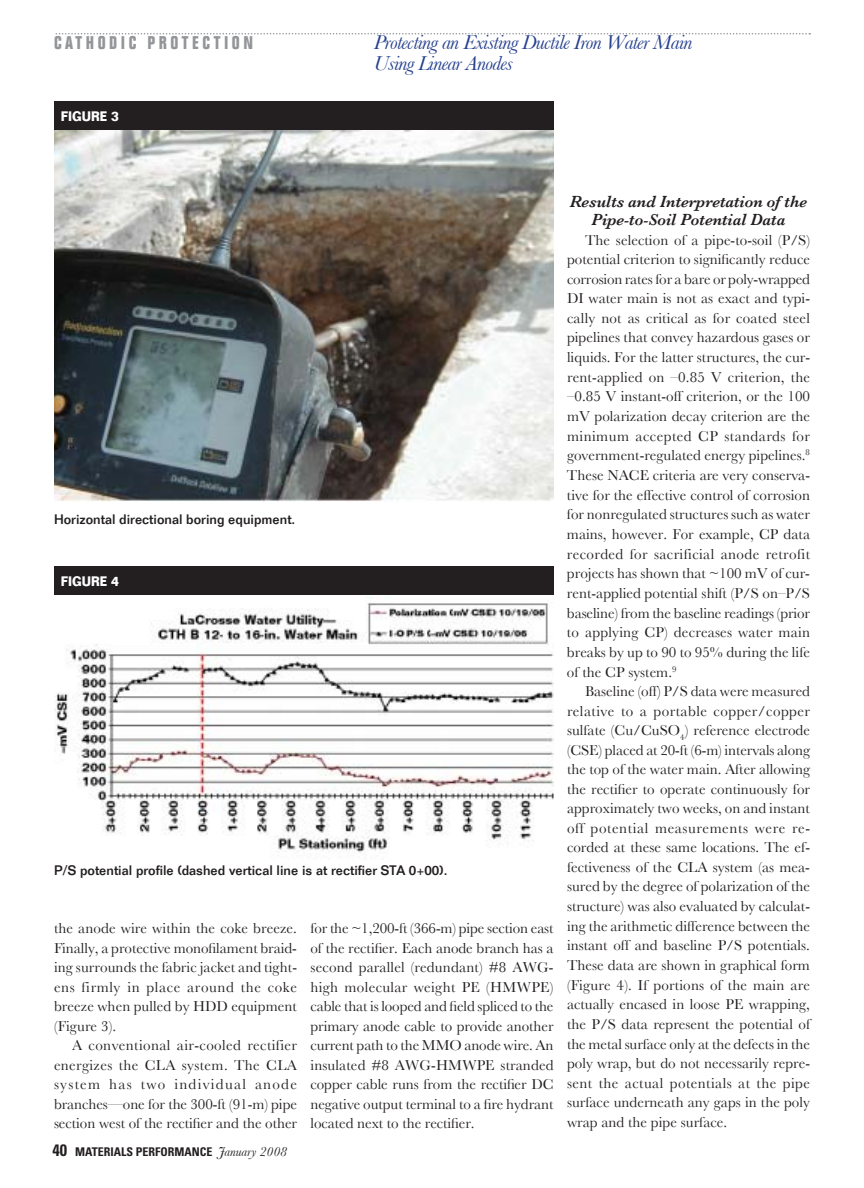
<style>
.page{position:relative;width:864px;height:1188px;background:#fff}
.page>*{position:absolute;margin:0;border:0;box-sizing:border-box;transform-origin:0 0}
.t1{font:italic 21px/21px "Baskerville";letter-spacing:-.03em;color:#25408e}
.t2{font:700 condensed 18px "Folio";letter-spacing:.2em;color:#939598}
.t3{font:italic 600 16.5px/18.5px "Baskerville";letter-spacing:-.005em;color:#231f20;text-align:center}
.t4{font:15px/19.6px "Baskerville";color:#231f20;text-align:justify}
.t5{font:500 13.5px "Folio";color:#231f20}
.t6{font:700 13.5px "Folio";color:#fff;scale:.85 1}
.t7{font:700 condensed 12px "Univers";color:#231f20}
.s1{font-size:16.5px}
.s2{font-family:"Baskerville";font-weight:400;font-style:italic;font-stretch:normal;font-size:13.5px}
</style>
<div class="page">
<img style="left:55px;top:597px;width:498px;height:256px">
<img style="left:54px;top:129px;width:500px;height:373px">
<svg style="left:56px;top:33px;width:754px;height:1px"></svg>
<div style="left:54px;top:101px;width:500px;height:28px;background:#231f20"></div>
<div style="left:54px;top:566px;width:500px;height:28px;background:#231f20"></div>
<p class="t2" style="left:54px;top:36px;width:201px">CATHODIC PROTECTION</p>
<h1 class="t1" style="left:374px;top:32px;width:320px">Protecting an Existing Ductile Iron Water Main<br>Using Linear Anodes</h1>
<p class="t6" style="left:61px;top:111px;width:70px">FIGURE 3</p>
<p class="t5" style="left:54px;top:514px;width:243px">Horizontal directional boring equipment.</p>
<p class="t6" style="left:61px;top:576px;width:70px">FIGURE 4</p>
<p class="t5" style="left:54px;top:865px;width:395px">P/S potential profile (dashed vertical line is at rectifier STA 0+00).</p>
<p class="t4" style="left:54px;top:919px;width:245px">the anode wire within the coke breeze.<br>Finally, a protective monofilament braid&shy;ing surrounds the fabric jacket and tight&shy;ens firmly in place around the coke breeze when pulled by HDD equipment (Figure 3).</p>
<p class="t4" style="left:54px;top:1036px;width:245px;text-indent:18px">A conventional air-cooled rectifier energizes the CLA system. The CLA system has two individual anode branches—one for the 300-ft (91-m) pipe section west of the rectifier and the other</p>
<p class="t7" style="left:52px;top:1147px;width:236px"><span class="s1">40</span> MATERIALS PERFORMANCE <span class="s2">January 2008</span></p>
<p class="t4" style="left:310px;top:919px;width:245px">for the ~1,200-ft (366-m) pipe section east of the rectifier. Each anode branch has a second parallel (redundant) #8 AWG&shy;high molecular weight PE (HMWPE) cable that is looped and field spliced to the primary anode cable to provide another current path to the MMO anode wire. An insulated #8 AWG-HMWPE stranded copper cable runs from the rectifier DC negative output terminal to a fire hydrant located next to the rectifier.</p>
<p class="t3" style="left:570px;top:192px;width:239px">Results and Interpretation of the<br>Pipe-to-Soil Potential Data</p>
<p class="t4" style="left:567px;top:230px;width:245px;text-indent:18px">The selection of a pipe-to-soil (P/S) potential criterion to significantly reduce corrosion rates for a bare or poly-wrapped DI water main is not as exact and typi&shy;cally not as critical as for coated steel pipelines that convey hazardous gases or liquids. For the latter structures, the cur&shy;rent-applied on –0.85 V criterion, the –0.85 V instant-off criterion, or the 100 mV polarization decay criterion are the minimum accepted CP standards for government-regulated energy pipelines.<sup>8<br></sup>These NACE criteria are very conserva&shy;tive for the effective control of corrosion for nonregulated structures such as water mains, however. For example, CP data recorded for sacrificial anode retrofit projects has shown that ~100 mV of cur&shy;rent-applied potential shift (P/S on–P/S baseline) from the baseline readings (prior to applying CP) decreases water main breaks by up to 90 to 95% during the life of the CP system.<sup>9</sup></p>
<p class="t4" style="left:567px;top:681px;width:245px;text-indent:18px">Baseline (off) P/S data were measured relative to a portable copper/copper sulfate (Cu/CuSO<sub>4</sub>) reference electrode (CSE) placed at 20-ft (6-m) intervals along the top of the water main. After allowing the rectifier to operate continuously for approximately two weeks, on and instant off potential measurements were re&shy;corded at these same locations. The ef&shy;fectiveness of the CLA system (as mea&shy;sured by the degree of polarization of the structure) was also evaluated by calculat&shy;ing the arithmetic difference between the instant off and baseline P/S potentials.<br>These data are shown in graphical form (Figure 4). If portions of the main are actually encased in loose PE wrapping, the P/S data represent the potential of the metal surface only at the defects in the poly wrap, but do not necessarily repre&shy;sent the actual potentials at the pipe surface underneath any gaps in the poly wrap and the pipe surface.</p>
</div>
